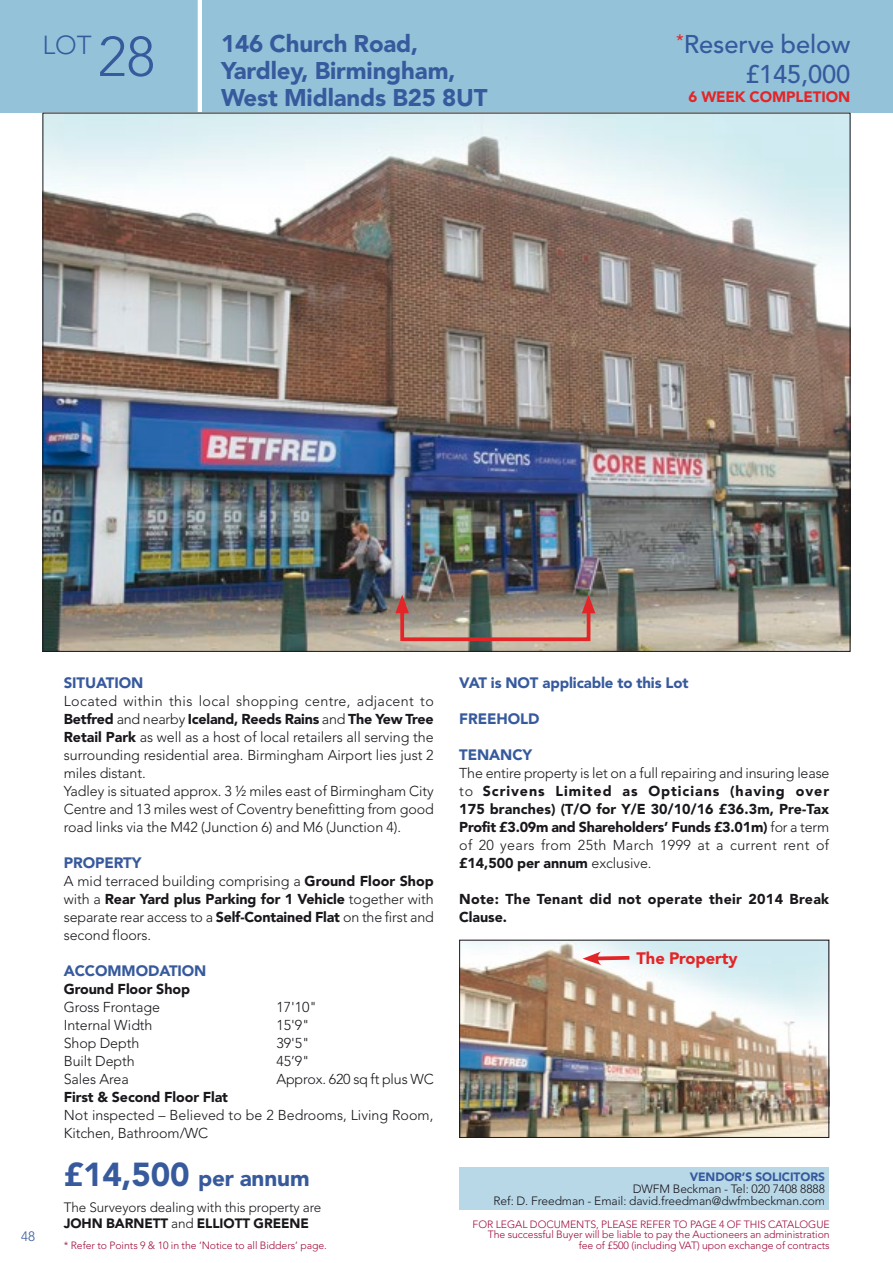
<style>
.page{position:relative;width:893px;height:1263px;background:#fff}
.page>*{position:absolute;margin:0;border:0;box-sizing:border-box;transform-origin:0 0}
.t1{font:300 25.8px "Avenir LT Std";color:#375a9d}
.t2{font:500 25.5px/29.2px "Avenir LT Std";letter-spacing:-.005em;color:#375a9d;text-align:right}
.t3{font:900 24px/27px "Avenir LT Std";letter-spacing:-.005em;color:#375a9d}
.t4{font:900 22.5px "Avenir LT Std";letter-spacing:-.005em;color:#375a9d}
.t5{font:900 16.5px "Avenir LT Std";letter-spacing:-.005em;color:#e32527}
.t6{font:900 15px "Avenir LT Std";letter-spacing:-.005em;color:#375a9d}
.t7{font:900 15px "Avenir LT Std";letter-spacing:-.005em;color:#e32527}
.t8{font:300 14.25px/18px "Avenir LT Std";letter-spacing:-.005em;color:#1a171c}
.t9{font:900 14.25px/18px "Avenir LT Std";letter-spacing:-.005em;color:#1a171c;text-align:justify}
.t10{font:900 14.25px/18px "Avenir LT Std";letter-spacing:.02em;color:#1a171c}
.t11{font:300 13.5px/16.5px "Avenir LT Std";letter-spacing:-.005em;color:#1a171c}
.t12{font:300 13.5px "Avenir LT Std";color:#375a9d}
.t13{font:300 12px/12px "Avenir LT Std";letter-spacing:-.005em;color:#1a171c;text-align:right}
.t14{font:900 12px "Avenir LT Std";letter-spacing:-.005em;color:#375a9d}
.t15{font:300 10.5px/10.5px "Avenir LT Std";letter-spacing:-.005em;color:#a00e3b;text-align:right}
.s1{font-size:55.5px}
.s2{font-weight:900}
.s3{font-weight:300}
.s4{font-size:33px}
</style>
<div class="page">
<div style="left:0;top:0;width:893px;height:113px;background:#94c3d9"></div>
<hr style="left:198px;top:0;width:4px;height:113px;background:#fff">
<img style="left:45px;top:115px;width:803px;height:535px">
<div style="left:459px;top:1167px;width:370px;height:43px;background:#b8d7e7"></div>
<div style="left:400px;top:604px;width:190px;height:37px;border:4px solid #e32527"></div>
<svg style="left:395px;top:595px;width:14px;height:18px"></svg>
<svg style="left:582px;top:595px;width:13px;height:18px"></svg>
<img style="left:461px;top:942px;width:366px;height:194px">
<div style="left:459px;top:940px;width:370px;height:198px;border:1px solid #1a171c"></div>
<svg style="left:582px;top:951px;width:51px;height:14px"></svg>
<h1 class="t1" style="left:43px;top:30px;width:114px">LOT <span class="s1">28</span></h1>
<h3 class="t3" style="left:221px;top:30px;width:268px">146 Church Road,<br>Yardley, Birmingham,<br>West Midlands B25 8Ut</h3>
<h2 class="t2" style="left:676px;top:30px;width:176px"><sup>*</sup>Reserve below £145,000</h2>
<p class="t7" style="left:689px;top:88px;width:163px">6 WEEK COMPLEtION</p>
<p class="t12" style="left:21px;top:1229px;width:15px">48</p>
<p class="t6" style="left:64px;top:673px;width:81px">SItUAtION</p>
<p class="t8" style="left:64px;top:692px;width:372px">Located within this local shopping centre, adjacent to <span class="s2">Betfred</span> and nearby <span class="s2">Iceland, Reeds Rains</span> and <span class="s2">the Yew tree Retail Park</span> as well as a host of local retailers all serving the surrounding residential area. Birmingham Airport lies just 2 miles distant.<br>Yadley is situated approx. 3 ½ miles east of Birmingham City Centre and 13 miles west of Coventry benefitting from good road links via the M42 (Junction 6) and M6 (Junction 4).</p>
<p class="t6" style="left:64px;top:853px;width:79px">PROPERtY</p>
<p class="t8" style="left:64px;top:872px;width:372px;text-align:justify">A mid terraced building comprising a <span class="s2">Ground Floor Shop </span>with a <span class="s2">Rear Yard plus Parking for 1 Vehicle</span> together with separate rear access to a <span class="s2">Self-Contained Flat</span> on the first and second floors.</p>
<p class="t6" style="left:64px;top:961px;width:144px">ACCOMMODAtION</p>
<p class="t9" style="left:64px;top:980px;width:128px">Ground Floor Shop</p>
<p class="t8" style="left:64px;top:998px;width:98px">Gross Frontage</p>
<p class="t8" style="left:276px;top:998px;width:42px">17'10"</p>
<p class="t8" style="left:64px;top:1016px;width:90px">Internal Width</p>
<p class="t8" style="left:276px;top:1016px;width:35px">15'9"</p>
<p class="t8" style="left:64px;top:1034px;width:77px">Shop Depth</p>
<p class="t8" style="left:276px;top:1034px;width:35px">39'5"</p>
<p class="t8" style="left:64px;top:1052px;width:72px">Built Depth</p>
<p class="t8" style="left:276px;top:1052px;width:35px">45’9"</p>
<p class="t8" style="left:64px;top:1070px;width:66px">Sales Area</p>
<p class="t8" style="left:276px;top:1070px;width:159px">Approx. 620 sq ft plus WC</p>
<p class="t9" style="left:64px;top:1088px;width:166px">First &amp; Second Floor Flat</p>
<p class="t8" style="left:64px;top:1106px;width:371px">Not inspected – Believed to be 2 Bedrooms, Living Room,<br>Kitchen, Bathroom/WC</p>
<p class="t6" style="left:459px;top:673px;width:231px">VAt is NOt applicable to this Lot</p>
<p class="t6" style="left:459px;top:709px;width:82px">FREEhOLD</p>
<p class="t6" style="left:459px;top:745px;width:75px">tENANCY</p>
<p class="t9" style="left:459px;top:764px;width:372px"><span class="s3">The entire property is let on a full repairing and insuring lease to</span> Scrivens Limited as Opticians (having over 175 branches) (t/O for Y/E 30/10/16 £36.3m, Pre-tax Profit £3.09m and Shareholders’ Funds £3.01m) <span class="s3">for a term of 20 years from 25th March 1999 at a current rent of </span>£14,500 per annum <span class="s3">exclusive.</span></p>
<p class="t10" style="left:459px;top:890px;width:371px">Note: the tenant did not operate their 2014 Break<br>Clause.</p>
<p class="t5" style="left:637px;top:948px;width:103px">the Property</p>
<h3 class="t4" style="left:64px;top:1164px;width:247px"><span class="s4">£14,500</span> per annum</h3>
<p class="t14" style="left:690px;top:1169px;width:137px">VENDOR’S SOLICItORS</p>
<p class="t13" style="left:493px;top:1182px;width:333px">DWFM Beckman - Tel: 020 7408 8888<br>Ref: D. Freedman - Email: david.freedman@dwfmbeckman.com</p>
<p class="t11" style="left:64px;top:1199px;width:259px">The Surveyors dealing with this property are <span class="s2">jOhN BARNEtt</span> and <span class="s2">ELLIOtt GREENE</span></p>
<p class="t15" style="left:473px;top:1219px;width:359px">FOR LEGAL DOCUMENTS, PLEASE REFER TO PAGE 4 OF THIS CATALOGUE<br>The successful Buyer will be liable to pay the Auctioneers an administration fee of £500 (including VAT) upon exchange of contracts</p>
<p class="t15" style="left:64px;top:1240px;width:265px">* Refer to Points 9 &amp; 10 in the ‘Notice to all Bidders’ page.</p>
</div>
